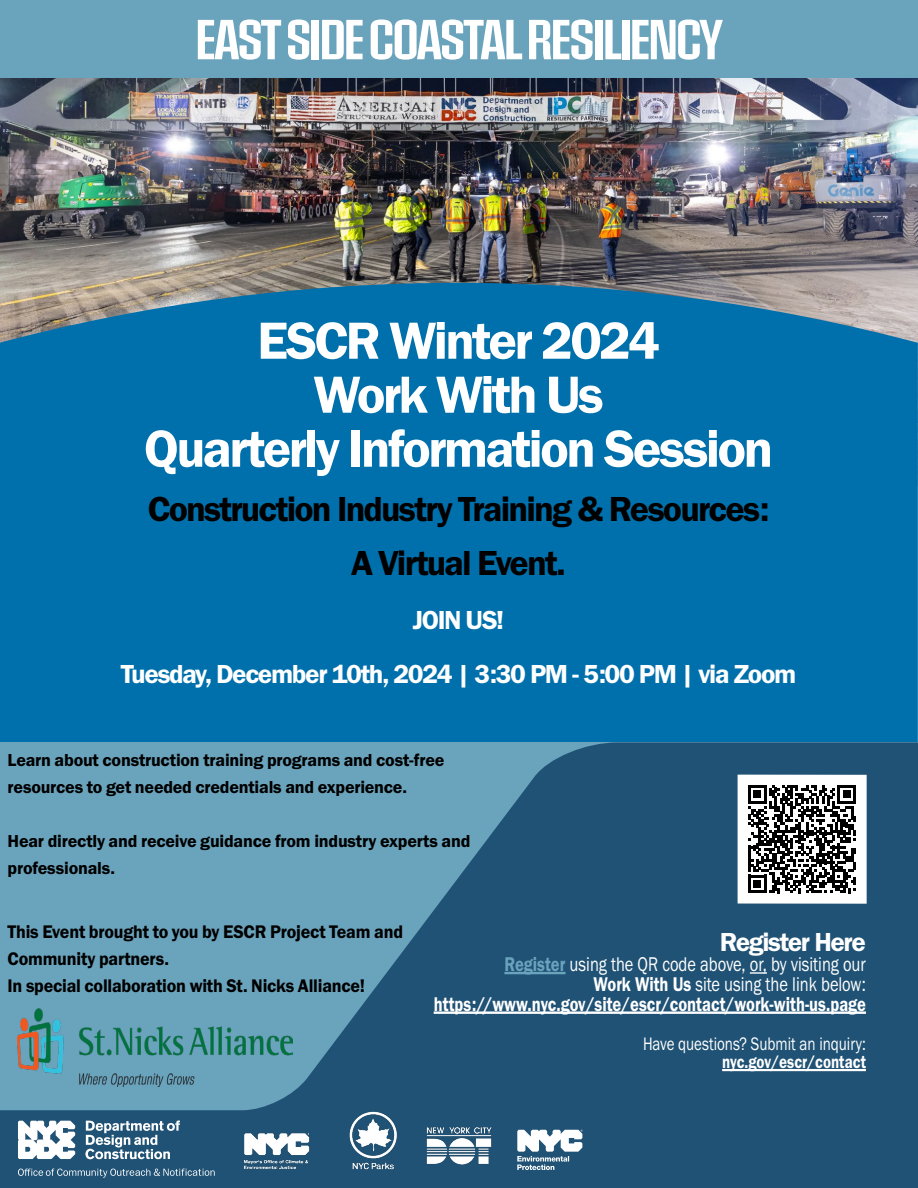
<style>
.page{position:relative;width:918px;height:1188px;background:#fff}
.page>*{position:absolute;margin:0;border:0;box-sizing:border-box;transform-origin:0 0}
.t1{font:54px/54px "Franklin Gothic URW Dem";letter-spacing:-.05em;color:#fff;text-align:center}
.t2{font:54px "Pressio No.43";letter-spacing:-.05em;color:#fff}
.t3{font:36px/54px "Franklin Gothic URW Dem";letter-spacing:-.05em;color:#000;text-align:center}
.t4{font:27px/54px "Franklin Gothic URW Dem";letter-spacing:-.05em;color:#fff;text-align:center}
.t5{font:20.7px/19.8px "Franklin Gothic URW Boo";color:#fff;text-align:right;scale:.8 1}
.t6{font:20.7px "Franklin Gothic URW Dem";color:#fff;scale:.8 1}
.t7{font:18.9px/27px "Franklin Gothic URW Dem";letter-spacing:-.015em;color:#000;scale:.95 1}
.t8{font:18.75px "Franklin Gothic URW Boo";color:#fff;scale:.8 1}
.t9{font:18.75px "Franklin Gothic URW Dem";color:#fff;scale:.8 1}
.t10{font:18px/27px "Franklin Gothic URW Dem";letter-spacing:-.01em;color:#000}
.s1{font-family:"Franklin Gothic URW Dem";color:#6aa3bc}
.s2{font-family:"Franklin Gothic URW Dem"}
</style>
<div class="page">
<img style="left:0;top:77px;width:918px;height:206px">
<div style="left:0;top:283px;width:918px;height:459px;background:#0070ac"></div>
<svg style="left:0;top:742px;width:918px;height:446px;background:#3c7190"></svg>
<svg style="left:517px;top:1130px;width:66px;height:40px"></svg>
<svg style="left:85px;top:1121px;width:95px;height:38px"></svg>
<svg style="left:18px;top:1121px;width:57px;height:38px"></svg>
<svg style="left:18px;top:1169px;width:197px;height:9px;background:#4e7591"></svg>
<img style="left:346px;top:1112px;width:54px;height:59px">
<img style="left:237px;top:1126px;width:77px;height:47px">
<div style="left:0;top:0;width:918px;height:77px;background:#6aa3bc"></div>
<hr style="left:504px;top:972px;width:62px;height:2px;background:#6aa3bc">
<svg style="left:750px;top:972px;width:17px;height:2px"></svg>
<hr style="left:434px;top:1011px;width:432px;height:3px;background:#fff">
<hr style="left:722px;top:1069px;width:144px;height:2px;background:#fff">
<div style="left:738px;top:775px;width:129px;height:129px;background:#fff"></div>
<svg style="left:748px;top:785px;width:108px;height:108px"></svg>
<img style="left:425px;top:1126px;width:67px;height:40px">
<img style="left:18px;top:1009px;width:274px;height:77px">
<h1 class="t2" style="left:195px;top:9px;width:530px">EAST SIDE COASTAL RESILIENCY</h1>
<h1 class="t1" style="left:144px;top:313px;width:631px">ESCR Winter 2024<br>Work With Us<br>Quarterly Information Session</h1>
<h2 class="t3" style="left:148px;top:481px;width:623px">Construction Industry Training &amp; Resources:<br>A Virtual Event.</h2>
<h3 class="t4" style="left:121px;top:592px;width:677px">JOIN US!<br>Tuesday, December 10th, 2024 | 3:30 PM - 5:00 PM | via Zoom</h3>
<p class="t10" style="left:8px;top:746px;width:438px">Learn about construction training programs and cost-free resources to get needed credentials and experience.</p>
<p class="t10" style="left:8px;top:827px;width:464px">Hear directly and receive guidance from industry experts and professionals.</p>
<p class="t7" style="left:8px;top:918px;width:418px">This Event brought to you by ESCR Project Team and<br>Community partners.<br>In special collaboration with St. Nicks Alliance!</p>
<h3 class="t4" style="left:720px;top:915px;width:148px">Register Here</h3>
<p class="t5" style="left:504px;top:954px;width:453px"><span class="s1">Register</span> using the QR code above, or, by visiting our<br><span class="s2">Work With Us</span> site using the link below:</p>
<p class="t6" style="left:434px;top:991px;width:542px">https://www.nyc.gov/site/escr/contact/work-with-us.page</p>
<p class="t8" style="left:643px;top:1032px;width:280px">Have questions? Submit an inquiry:</p>
<p class="t9" style="left:722px;top:1050px;width:181px">nyc.gov/escr/contact</p>
</div>
